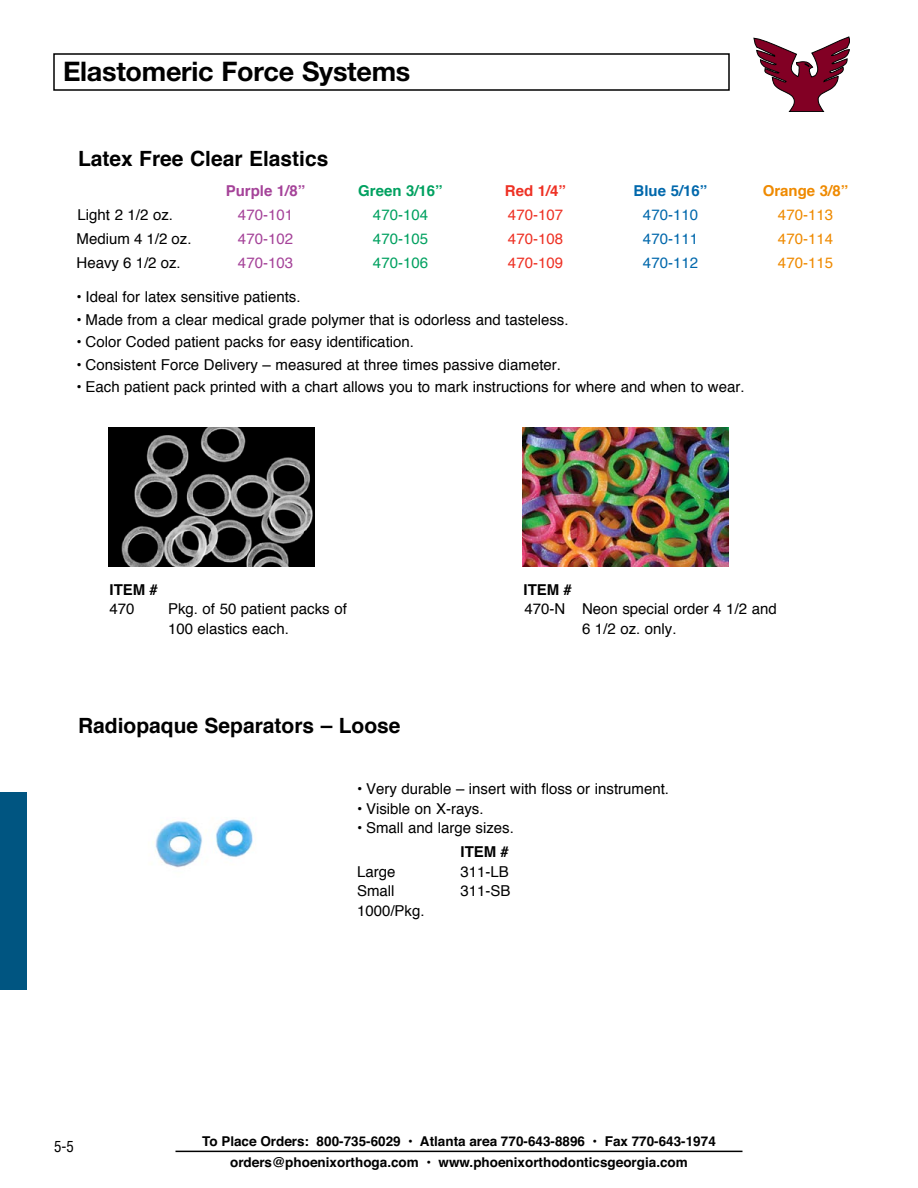
<style>
.page{position:relative;width:918px;height:1188px;background:#fff}
.page>*{position:absolute;margin:0;border:0;box-sizing:border-box;transform-origin:0 0}
.t1{font:700 27px "Helvetica Neue";letter-spacing:-.01em;color:#000}
.t2{font:700 21px "Helvetica";color:#000}
.t3{font:15px/19.5px "Helvetica";color:#000}
.t4{font:15px "Helvetica";color:#a54399}
.t5{font:15px "Helvetica";color:#00a160}
.t6{font:15px "Helvetica";color:#ee3124}
.t7{font:15px "Helvetica";color:#0068ac}
.t8{font:15px "Helvetica";color:#ef8a00}
.t9{font:700 15px "Helvetica";color:#000}
.t10{font:700 15px "Helvetica";color:#a54399}
.t11{font:700 15px "Helvetica";color:#00a160}
.t12{font:700 15px "Helvetica";color:#ef8a00}
.t13{font:700 15px "Helvetica";color:#0068ac}
.t14{font:700 15px "Helvetica";color:#ee3124}
.t15{font:condensed 15px "Helvetica";color:#000}
.t16{font:700 13.5px/21px "Helvetica";color:#000;text-align:center}
</style>
<div class="page">
<hr style="left:176px;top:1151px;width:566px;height:1px;background:#000">
<div style="left:0;top:792px;width:27px;height:198px;background:#005581"></div>
<svg style="left:754px;top:37px;width:96px;height:75px"></svg>
<img style="left:108px;top:428px;width:206px;height:138px">
<img style="left:522px;top:428px;width:206px;height:138px">
<img style="left:153px;top:819px;width:100px;height:49px">
<h1 class="t1" style="left:63px;top:55px;width:349px">Elastomeric Force Systems</h1>
<h2 class="t2" style="left:78px;top:141px;width:252px">Latex Free Clear Elastics</h2>
<p class="t10" style="left:226px;top:178px;width:81px">Purple 1/8”</p>
<p class="t11" style="left:358px;top:178px;width:86px">Green 3/16”</p>
<p class="t14" style="left:505px;top:178px;width:63px">Red 1/4”</p>
<p class="t13" style="left:634px;top:178px;width:75px">Blue 5/16”</p>
<p class="t12" style="left:763px;top:178px;width:87px">Orange 3/8”</p>
<p class="t3" style="left:78px;top:205px;width:97px">Light 2 1/2 oz.</p>
<p class="t4" style="left:238px;top:203px;width:57px">470-101</p>
<p class="t5" style="left:373px;top:203px;width:57px">470-104</p>
<p class="t6" style="left:508px;top:203px;width:57px">470-107</p>
<p class="t7" style="left:643px;top:203px;width:57px">470-110</p>
<p class="t8" style="left:778px;top:203px;width:57px">470-113</p>
<p class="t3" style="left:77px;top:229px;width:117px">Medium 4 1/2 oz.</p>
<p class="t4" style="left:238px;top:227px;width:57px">470-102</p>
<p class="t5" style="left:373px;top:227px;width:57px">470-105</p>
<p class="t6" style="left:508px;top:227px;width:57px">470-108</p>
<p class="t7" style="left:643px;top:227px;width:57px">470-111</p>
<p class="t8" style="left:778px;top:227px;width:57px">470-114</p>
<p class="t3" style="left:77px;top:253px;width:106px">Heavy 6 1/2 oz.</p>
<p class="t4" style="left:238px;top:251px;width:57px">470-103</p>
<p class="t5" style="left:373px;top:251px;width:57px">470-106</p>
<p class="t6" style="left:508px;top:251px;width:57px">470-109</p>
<p class="t7" style="left:643px;top:251px;width:57px">470-112</p>
<p class="t8" style="left:778px;top:251px;width:57px">470-115</p>
<p class="t3" style="left:77px;top:288px;width:226px">• Ideal for latex sensitive patients.</p>
<p class="t3" style="left:77px;top:310px;width:494px">• Made from a clear medical grade polymer that is odorless and tasteless.</p>
<p class="t3" style="left:77px;top:333px;width:339px">• Color Coded patient packs for easy identification.</p>
<p class="t3" style="left:77px;top:355px;width:486px">• Consistent Force Delivery – measured at three times passive diameter.</p>
<p class="t3" style="left:77px;top:378px;width:670px">• Each patient pack printed with a chart allows you to mark instructions for where and when to wear.</p>
<p class="t9" style="left:110px;top:577px;width:50px">ITEM #</p>
<p class="t3" style="left:110px;top:600px;width:27px">470</p>
<p class="t3" style="left:168px;top:600px;width:180px">Pkg. of 50 patient packs of<br>100 elastics each.</p>
<h2 class="t2" style="left:78px;top:708px;width:324px">Radiopaque Separators – Loose</h2>
<p class="t9" style="left:524px;top:577px;width:50px">ITEM #</p>
<p class="t3" style="left:582px;top:600px;width:196px;text-indent:-57px">470-N Neon special order 4 1/2 and<br>6 1/2 oz. only.</p>
<p class="t15" style="left:54px;top:1137px;width:21px">5-5</p>
<p class="t3" style="left:357px;top:780px;width:314px">• Very durable – insert with floss or instrument.</p>
<p class="t3" style="left:357px;top:799px;width:128px">• Visible on X-rays.</p>
<p class="t3" style="left:357px;top:819px;width:158px">• Small and large sizes.</p>
<p class="t9" style="left:460px;top:840px;width:50px">ITEM #</p>
<p class="t3" style="left:357px;top:862px;width:40px">Large</p>
<p class="t3" style="left:460px;top:862px;width:50px">311-LB</p>
<p class="t3" style="left:357px;top:882px;width:39px">Small</p>
<p class="t3" style="left:460px;top:882px;width:52px">311-SB</p>
<p class="t3" style="left:357px;top:901px;width:69px">1000/Pkg.</p>
<p class="t16" style="left:202px;top:1131px;width:515px">To Place Orders: 800-735-6029 • Atlanta area 770-643-8896 • Fax 770-643-1974 orders@phoenixorthoga.com • www.phoenixorthodonticsgeorgia.com</p>
</div>
